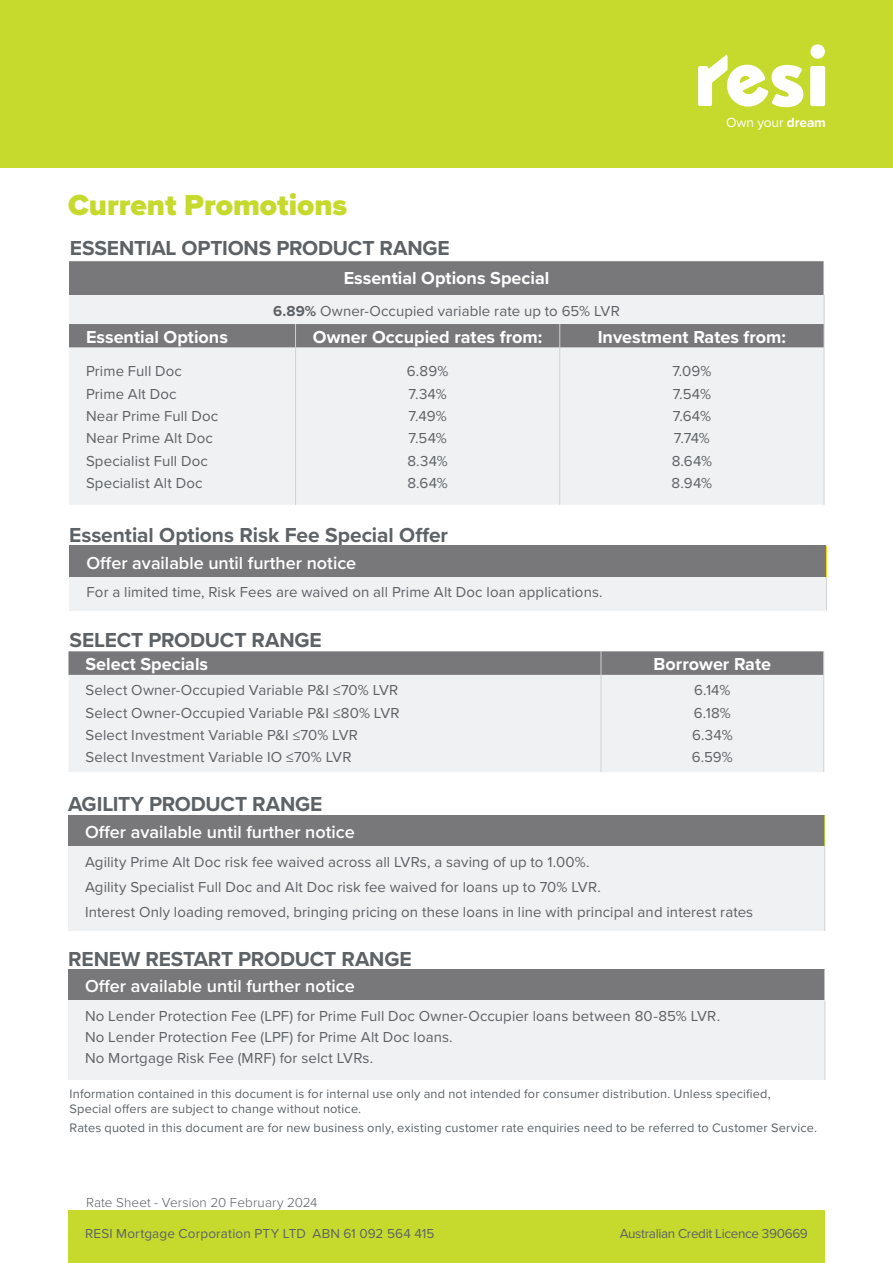
<style>
.page{position:relative;width:893px;height:1263px;background:#fff}
.page>*{position:absolute;margin:0;border:0;box-sizing:border-box;transform-origin:0 0}
.Main_Head{font:900 30px "Proxima Nova";color:#c6d92d}
._14pt_heading{font:700 21px "Proxima Nova";letter-spacing:-.005em;color:#5d6266}
.t1{font:700 18px "Proxima Nova";color:#fff}
.t2{font:600 18px "Proxima Nova";color:#fff}
.body{font:15px "Proxima Nova";letter-spacing:.01em;color:#5d6266}
.t3{font:13.65px "Proxima Nova";letter-spacing:-.01em;color:#fff}
.t4{font:13.5px "Proxima Nova";letter-spacing:.015em;color:#5d6266}
.t5{font:300 13.5px "Proxima Nova";letter-spacing:.01em;color:#5d6266}
.t6{font:13.5px "Proxima Nova";letter-spacing:-.025em;color:#5d6266}
.small_text{font:12.75px/15px "Proxima Nova";letter-spacing:.015em;color:#5d6266}
.s1{font-weight:700}
</style>
<div class="page">
<div style="left:68px;top:815px;width:757px;height:31px;background:#787779"></div>
<div style="left:68px;top:846px;width:757px;height:85px;background:#f0f1f3"></div>
<hr style="left:824px;top:846px;width:1px;height:85px;background:#d1d2d4">
<hr style="left:824px;top:815px;width:1px;height:31px;background:#c6d92d">
<div style="left:69px;top:675px;width:754px;height:97px;background:#f0f1f3"></div>
<svg style="left:68px;top:651px;width:756px;height:24px;background:#7b7a7c"></svg>
<hr style="left:601px;top:675px;width:1px;height:97px;background:#d1d2d4">
<hr style="left:823px;top:675px;width:1px;height:97px;background:#d1d2d4">
<div style="left:68px;top:969px;width:757px;height:31px;background:#787779"></div>
<div style="left:68px;top:1000px;width:757px;height:80px;background:#f0f1f3"></div>
<hr style="left:825px;top:1000px;width:1px;height:80px;background:#d1d2d4">
<div style="left:70px;top:546px;width:756px;height:31px;background:#787779"></div>
<div style="left:70px;top:577px;width:756px;height:34px;background:#f0f1f3"></div>
<hr style="left:826px;top:577px;width:1px;height:34px;background:#d1d2d4">
<hr style="left:826px;top:546px;width:1px;height:31px;background:#fed304">
<div style="left:69px;top:261px;width:755px;height:87px;background:#787779"></div>
<div style="left:69px;top:295px;width:755px;height:29px;background:#f0f1f3"></div>
<div style="left:69px;top:348px;width:755px;height:157px;background:#f0f1f3"></div>
<svg style="left:295px;top:324px;width:1px;height:24px"></svg>
<svg style="left:559px;top:324px;width:1px;height:24px"></svg>
<svg style="left:824px;top:295px;width:1px;height:53px"></svg>
<hr style="left:295px;top:348px;width:1px;height:157px;background:#d1d2d4">
<hr style="left:559px;top:348px;width:1px;height:157px;background:#d1d2d4">
<hr style="left:824px;top:348px;width:1px;height:157px;background:#d1d2d4">
<div style="left:0;top:0;width:893px;height:167px;background:#c6d92d"></div>
<div style="left:68px;top:1210px;width:757px;height:53px;background:#c6d92d"></div>
<div style="left:810px;top:66px;width:15px;height:40px;background:#fff;border-radius:2px"></div>
<div style="left:810px;top:44px;width:15px;height:15px;background:#fff;border-radius:50%"></div>
<svg style="left:698px;top:55px;width:105px;height:53px"></svg>
<p class="Main_Head" style="left:68px;top:183px;width:281px">Current Promotions</p>
<p class="_14pt_heading" style="left:70px;top:233px;width:381px">ESSENTIAL OPTIONS PRODUCT RANGE</p>
<p class="t1" style="left:344px;top:264px;width:207px">Essential Options Special</p>
<p class="body" style="left:273px;top:299px;width:348px"><span class="s1">6.89%</span> Owner-Occupied variable rate up to 65% LVR</p>
<p class="t3" style="left:726px;top:115px;width:101px">Own your <span class="s1">dream</span></p>
<p class="t1" style="left:86px;top:323px;width:143px">Essential Options</p>
<p class="t1" style="left:313px;top:323px;width:231px">Owner Occupied rates from:</p>
<p class="t1" style="left:598px;top:323px;width:190px">Investment Rates from:</p>
<p class="body" style="left:86px;top:360px;width:98px">Prime Full Doc</p>
<p class="body" style="left:86px;top:383px;width:92px">Prime Alt Doc</p>
<p class="body" style="left:86px;top:405px;width:134px">Near Prime Full Doc</p>
<p class="body" style="left:86px;top:427px;width:128px">Near Prime Alt Doc</p>
<p class="body" style="left:86px;top:449px;width:123px">Specialist Full Doc</p>
<p class="body" style="left:86px;top:472px;width:118px">Specialist Alt Doc</p>
<p class="body" style="left:407px;top:360px;width:43px">6.89%</p>
<p class="body" style="left:409px;top:383px;width:40px">7.34%</p>
<p class="body" style="left:408px;top:405px;width:40px">7.49%</p>
<p class="body" style="left:408px;top:427px;width:40px">7.54%</p>
<p class="body" style="left:407px;top:449px;width:42px">8.34%</p>
<p class="body" style="left:407px;top:472px;width:42px">8.64%</p>
<p class="body" style="left:672px;top:360px;width:41px">7.09%</p>
<p class="body" style="left:673px;top:383px;width:40px">7.54%</p>
<p class="body" style="left:673px;top:405px;width:40px">7.64%</p>
<p class="body" style="left:674px;top:427px;width:37px">7.74%</p>
<p class="body" style="left:672px;top:449px;width:42px">8.64%</p>
<p class="body" style="left:672px;top:472px;width:42px">8.94%</p>
<p class="_14pt_heading" style="left:69px;top:519px;width:381px">Essential Options Risk Fee Special Offer</p>
<p class="t2" style="left:87px;top:549px;width:271px">Offer available until further notice</p>
<p class="body" style="left:87px;top:581px;width:518px">For a limited time, Risk Fees are waived on all Prime Alt Doc loan applications.</p>
<p class="_14pt_heading" style="left:70px;top:624px;width:254px">SELECT PRODUCT RANGE</p>
<p class="t1" style="left:85px;top:650px;width:124px">Select Specials</p>
<p class="t1" style="left:654px;top:650px;width:119px">Borrower Rate</p>
<p class="body" style="left:85px;top:679px;width:314px">Select Owner-Occupied Variable P&amp;I ≤70% LVR</p>
<p class="body" style="left:85px;top:701px;width:316px">Select Owner-Occupied Variable P&amp;I ≤80% LVR</p>
<p class="body" style="left:85px;top:724px;width:274px">Select Investment Variable P&amp;I ≤70% LVR</p>
<p class="body" style="left:85px;top:746px;width:267px">Select Investment Variable IO ≤70% LVR</p>
<p class="body" style="left:694px;top:679px;width:38px">6.14%</p>
<p class="body" style="left:694px;top:701px;width:39px">6.18%</p>
<p class="body" style="left:692px;top:724px;width:42px">6.34%</p>
<p class="body" style="left:692px;top:746px;width:43px">6.59%</p>
<p class="_14pt_heading" style="left:68px;top:788px;width:256px">AGILITY PRODUCT RANGE</p>
<p class="t2" style="left:85px;top:818px;width:271px">Offer available until further notice</p>
<p class="body" style="left:85px;top:850px;width:506px">Agility Prime Alt Doc risk fee waived across all LVRs, a saving of up to 1.00%.</p>
<p class="body" style="left:85px;top:876px;width:517px">Agility Specialist Full Doc and Alt Doc risk fee waived for loans up to 70% LVR.</p>
<p class="body" style="left:85px;top:901px;width:670px">Interest Only loading removed, bringing pricing on these loans in line with principal and interest rates</p>
<p class="_14pt_heading" style="left:68px;top:943px;width:345px">RENEW RESTART PRODUCT RANGE</p>
<p class="t2" style="left:85px;top:972px;width:271px">Offer available until further notice</p>
<p class="body" style="left:85px;top:1004px;width:637px">No Lender Protection Fee (LPF) for Prime Full Doc Owner-Occupier loans between 80-85% LVR.</p>
<p class="body" style="left:85px;top:1025px;width:369px">No Lender Protection Fee (LPF) for Prime Alt Doc loans.</p>
<p class="body" style="left:85px;top:1046px;width:290px">No Mortgage Risk Fee (MRF) for selct LVRs.</p>
<p class="small_text" style="left:70px;top:1085px;width:703px">Information contained in this document is for internal use only and not intended for consumer distribution. Unless specified,<br>Special offers are subject to change without notice.</p>
<p class="small_text" style="left:70px;top:1119px;width:749px">Rates quoted in this document are for new business only, existing customer rate enquiries need to be referred to Customer Service.</p>
<p class="t5" style="left:86px;top:1193px;width:233px">Rate Sheet - Version 20 February 2024</p>
<p class="t4" style="left:85px;top:1223px;width:351px">RESI Mortgage Corporation PTY LTD ABN 61 092 564 415</p>
<p class="t6" style="left:620px;top:1223px;width:190px">Australian Credit Licence 390669</p>
</div>
